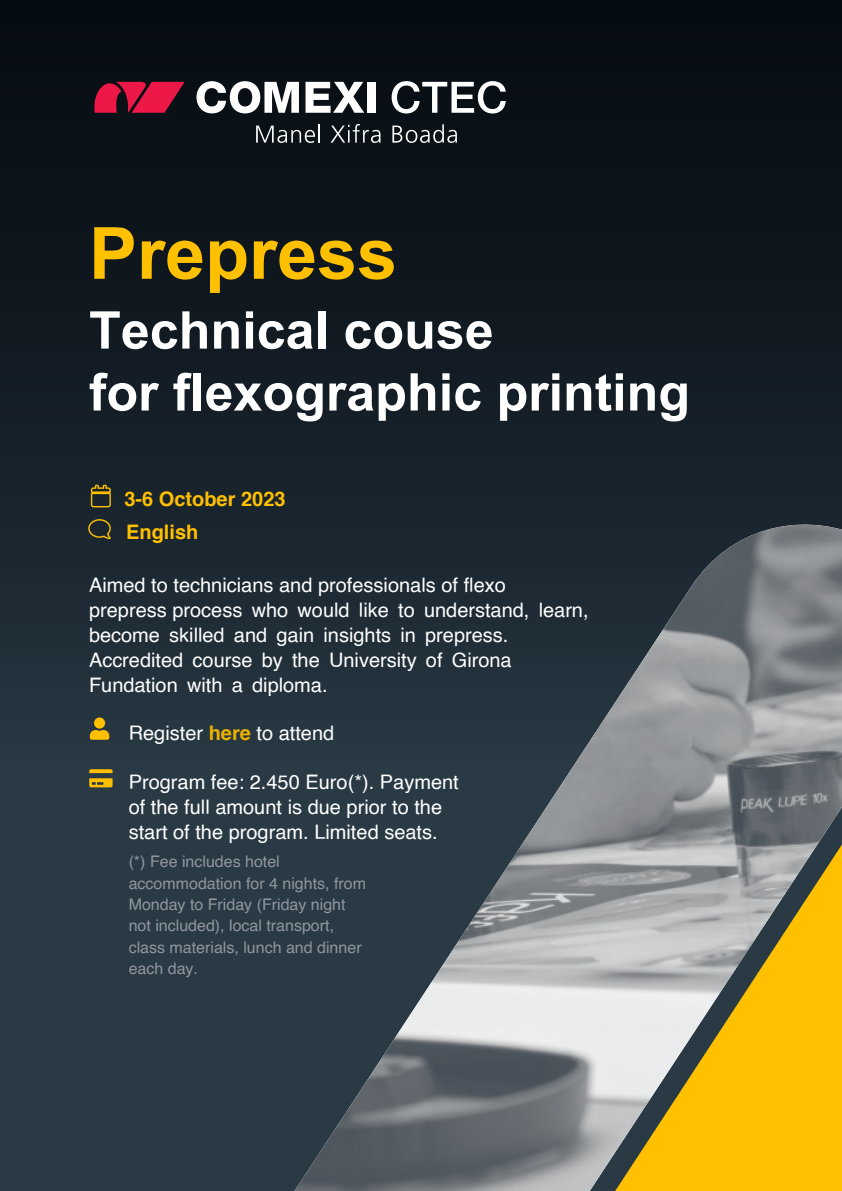
<style>
.page{position:relative;width:842px;height:1191px;background:#293a45}
.page>*{position:absolute;margin:0;border:0;box-sizing:border-box;transform-origin:0 0}
.Portada_títol{font:700 72px "Arial";color:#ffc000}
.Portada_títol-2{font:700 52px/62px "Arial";color:#fff}
.Portada_text{font:20px/25px "Helvetica";color:#fff}
.Nota{font:20px/24.8px "Helvetica";color:#fff}
.Portada_text-2{font:700 20px/33.2px "Helvetica";color:#ffc000}
.Nota-2{font:16px/21.4px "Helvetica";color:#91969d}
.s1{font-style:inherit}
.s2{font-weight:700;color:#ecb100}
</style>
<div class="page">
<div style="left:0;top:0;width:842px;height:778px;background:linear-gradient(to bottom,#04090e,#263641)"></div>
<svg style="left:256px;top:124px;width:64px;height:19px"></svg>
<svg style="left:331px;top:124px;width:50px;height:19px"></svg>
<svg style="left:392px;top:124px;width:65px;height:19px"></svg>
<svg style="left:392px;top:81px;width:114px;height:32px;background:#64696c"></svg>
<svg style="left:196px;top:81px;width:103px;height:32px;background:#95979a"></svg>
<svg style="left:305px;top:82px;width:59px;height:31px;background:#979a9c"></svg>
<div style="left:367px;top:82px;width:8px;height:31px;background:#fff"></div>
<svg style="left:94px;top:82px;width:91px;height:31px;background:#aa1439"></svg>
<svg style="left:286px;top:513px;width:556px;height:265px;fill:#1a252e"></svg>
<img style="left:294px;top:524px;width:548px;height:667px">
<svg style="left:90px;top:717px;width:19px;height:22px"></svg>
<svg style="left:89px;top:769px;width:24px;height:18px"></svg>
<svg style="left:91px;top:485px;width:20px;height:22px"></svg>
<svg style="left:88px;top:519px;width:23px;height:20px"></svg>
<p class="Portada_títol" style="left:89px;top:203px;width:310px"><span class="s1">P</span>repress</p>
<p class="Portada_títol-2" style="left:89px;top:300px;width:602px">Technical couse<br>for flexographic printing</p>
<p class="Portada_text-2" style="left:124px;top:482px;width:163px">3-6 October 2023<br>English</p>
<p class="Portada_text" style="left:89px;top:573px;width:501px">Aimed to technicians and professionals of flexo prepress process who would like to understand, learn, become skilled and gain insights in prepress.<br>Accredited course by the University of Girona Fundation with a diploma.</p>
<p class="Nota" style="left:129px;top:721px;width:207px">Register <span class="s2">here</span> to attend</p>
<p class="Nota" style="left:129px;top:770px;width:332px">Program fee: 2.450 Euro(*). Payment of the full amount is due prior to the start of the program. Limited seats.</p>
<p class="Nota-2" style="left:129px;top:851px;width:239px">(*) Fee includes hotel accommodation for 4 nights, from<br>Monday to Friday (Friday night not included), local transport, class materials, lunch and dinner each day.</p>
</div>
